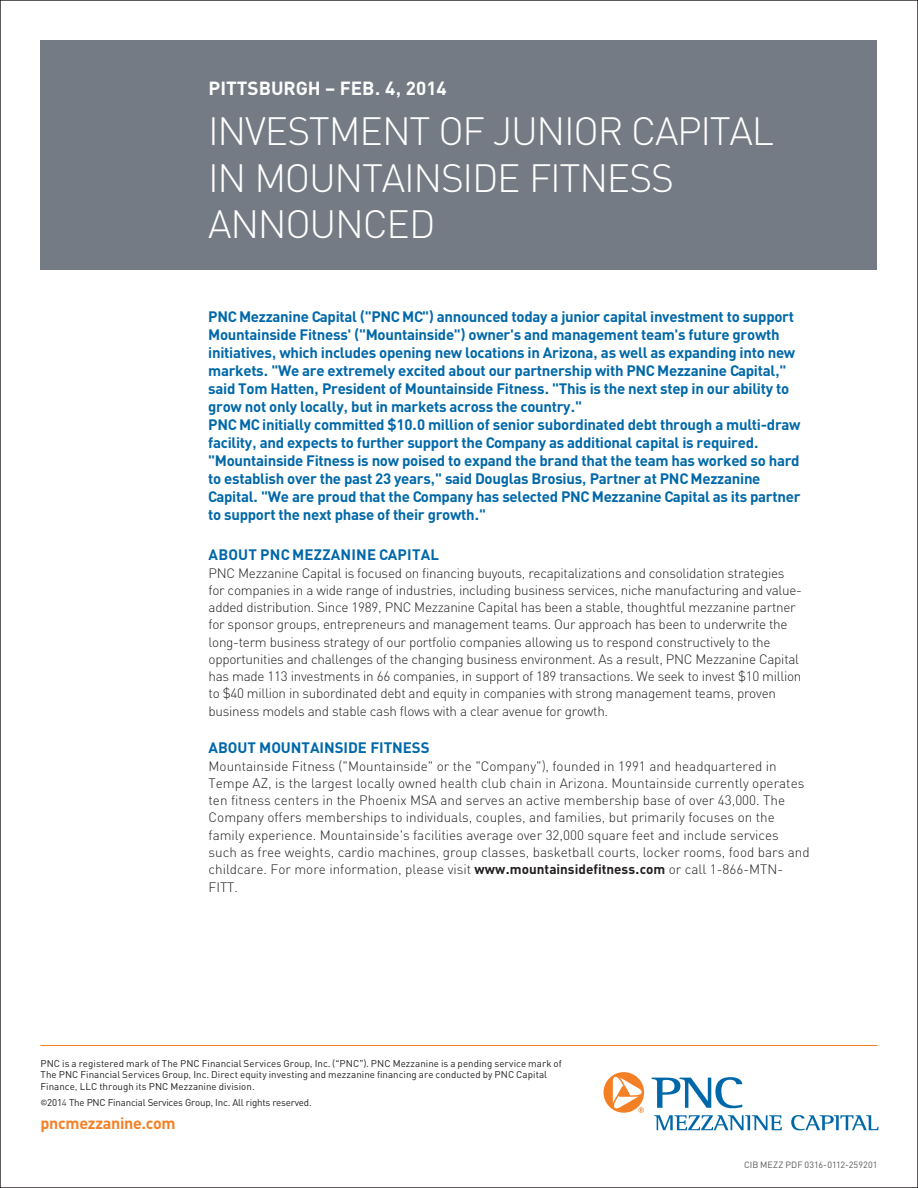
<style>
.page{position:relative;width:918px;height:1188px;background:#fff}
.page>*{position:absolute;margin:0;border:0;box-sizing:border-box;transform-origin:0 0}
.t1{font:39px/46.5px "PNC Sans Regular";letter-spacing:-.035em;color:#fff}
.t2{font:700 18.75px "PNC Sans";color:#fff}
.Paragraph_Style_1{font:700 16.05px "PNC Sans";letter-spacing:-.02em;color:#f48026}
.Paragraph_Style_1-2{font:15px/18px "PNC Sans Bold";letter-spacing:-.02em;color:#0068a9}
.t3{font:700 15px "PNC Sans";letter-spacing:.015em;color:#0068a9}
.t4{font:13.5px/17.1px "PNC Sans Regular";letter-spacing:-.02em;color:#231f20}
.t5{font:13.5px/17.1px "PNC Sans Regular";color:#231f20}
.t6{font:9.75px/11.2px "PNC Sans";letter-spacing:.005em;color:#231f20}
.t7{font:9.75px "PNC Sans";letter-spacing:-.02em;color:#231f20}
.DARKBLUE_BULLET{font:9px "PNC Sans";letter-spacing:.005em;color:#57585a}
.s1{font-family:"PNC Sans Bold";font-weight:400}
.s2{font-family:"PNC Sans";font-weight:700}
.s3{font-family:"PNC Sans Bold"}
.s4{font-family:"PNC Sans Regular"}
</style>
<div class="page">
<hr style="left:40px;top:1045px;width:838px;height:1px;background:#f48026">
<svg style="left:654px;top:1115px;width:128px;height:15px"></svg>
<svg style="left:791px;top:1115px;width:88px;height:15px"></svg>
<svg style="left:652px;top:1077px;width:90px;height:31px"></svg>
<svg style="left:604px;top:1072px;width:40px;height:41px"></svg>
<div style="left:40px;top:41px;width:838px;height:229px;background:#757b84"></div>
<p class="t2" style="left:209px;top:76px;width:240px">PITTSBURGH – <span class="s1">FEB. 4</span>, 201<span class="s1">4</span></p>
<p class="t1" style="left:208px;top:107px;width:567px">INVESTMENT OF JUNIOR CAPITAL<br>IN MOUNTAINSIDE FITNESS<br>ANNOUNCED</p>
<p class="Paragraph_Style_1-2" style="left:208px;top:307px;width:594px">PNC Mezzanine Capital ("PNC MC") announced today a junior capital investment to support Mountainside Fitness' ("Mountainside") owner's and management team's future growth initiatives, which includes opening new locations in Arizona, as well as expanding into new markets. "We are extremely excited about our partnership with PNC Mezzanine Capital," said Tom Hatten, President of Mountainside Fitness. "This is the next step in our ability to grow not only locally, but in markets across the country."<br>PNC MC initially committed $10.0 million of senior subordinated debt through a multi-draw facility, and expects to further support the Company as additional capital is required. "Mountainside Fitness is now poised to expand the brand that the team has worked so hard to establish over the past 23 years," said Douglas Brosius, Partner at PNC Mezzanine Capital. "We are proud that the Company has selected PNC Mezzanine Capital as its partner to support the next phase of their growth."</p>
<p class="t3" style="left:209px;top:545px;width:232px">ABOUT PNC MEZZANINE CAPITAL</p>
<p class="t4" style="left:209px;top:564px;width:595px">PNC Mezzanine Capital is focused on financing buyouts, recapitalizations and consolidation strategies for companies in a wide range of industries, including business services, niche manufacturing and value&shy;added distribution. Since 1989, PNC Mezzanine Capital has been a stable, thoughtful mezzanine partner for sponsor groups, entrepreneurs and management teams. Our approach has been to underwrite the long-term business strategy of our portfolio companies allowing us to respond constructively to the opportunities and challenges of the changing business environment. As a result, PNC Mezzanine Capital has made 113 investments in 66 companies, in support of 189 transactions. We seek to invest $10 million to $40 million in subordinated debt and equity in companies with strong management teams, proven</p>
<p class="t4" style="left:209px;top:702px;width:401px">business models and stable cash flows with a clear avenue for growth.</p>
<p class="Paragraph_Style_1-2" style="left:209px;top:738px;width:222px"><span class="s2">ABOUT</span> MOUNTAINSIDE FITNESS</p>
<p class="t5" style="left:209px;top:757px;width:603px">Mountainside Fitness ("Mountainside" or the "Company"), founded in 1991 and headquartered in Tempe AZ, is the largest locally owned health club chain in Arizona. Mountainside currently operates ten fitness centers in the Phoenix MSA and serves an active membership base of over 43,000. The Company offers memberships to individuals, couples, and families, but primarily focuses on the family experience. Mountainside's facilities average over 32,000 square feet and include services such as free weights, cardio machines, group classes, basketball courts, locker rooms, food bars and childcare. For more information, please visit <span class="s3">www.mountainsidefitness.com</span> or call 1-866-MTN-</p>
<p class="t4" style="left:209px;top:878px;width:31px">FITT.</p>
<p class="t6" style="left:40px;top:1058px;width:523px">PNC is a registered mark of The PNC Financial Services Group, Inc. (“PNC”). PNC Mezzanine is a pending service mark of<br>The PNC Financial Services Group, Inc. Direct equity investing and mezzanine financing are conducted by PNC Capital<br>Finance, LLC through its PNC Mezzanine division.</p>
<p class="t7" style="left:40px;top:1096px;width:273px">©201<span class="s4">4</span> The PNC Financial Services Group, Inc. All rights reserved.</p>
<p class="Paragraph_Style_1" style="left:40px;top:1112px;width:137px">pncmezzanine.com</p>
<p class="DARKBLUE_BULLET" style="left:744px;top:1159px;width:135px">CIB MEZZ PDF 0316-0112-259201</p>
</div>
